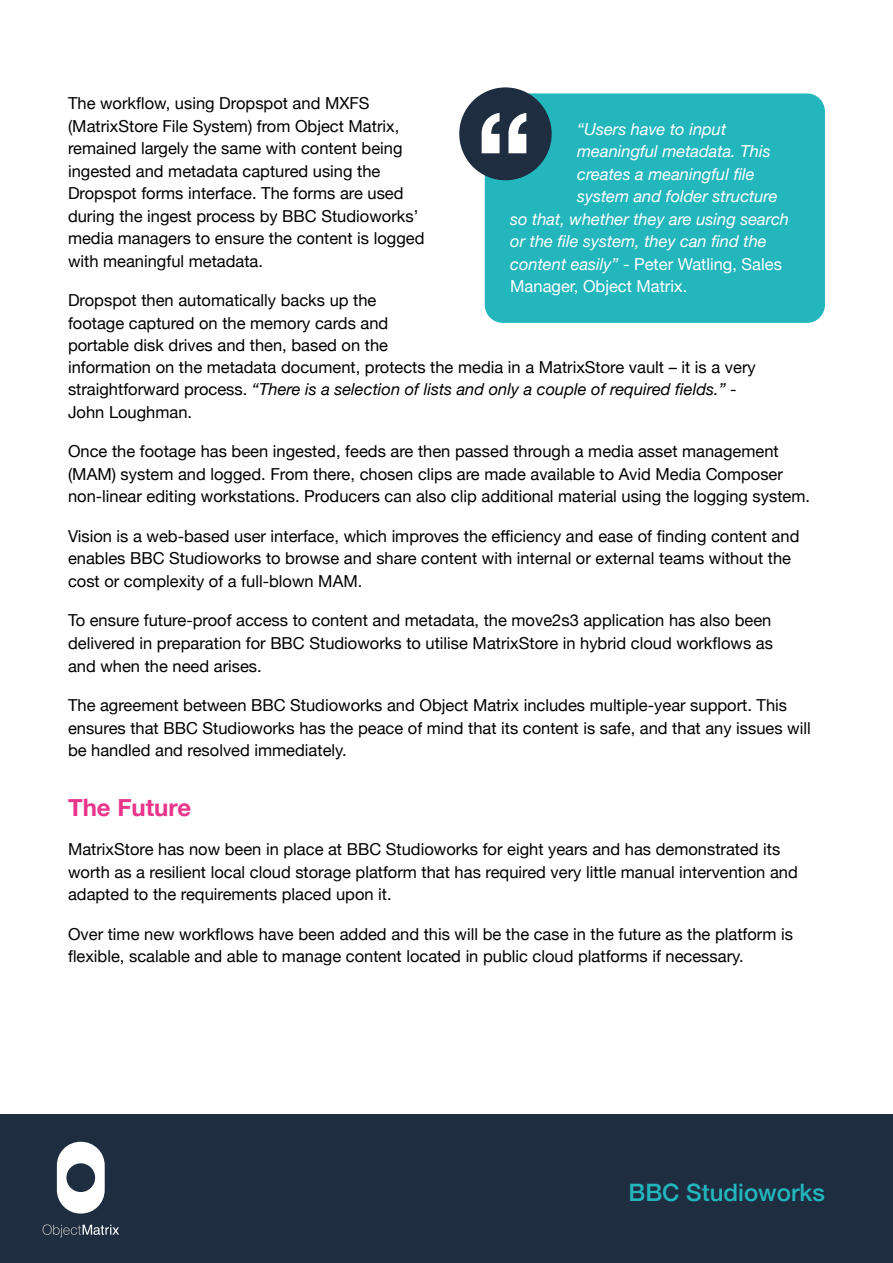
<style>
.page{position:relative;width:893px;height:1263px;background:#fff}
.page>*{position:absolute;margin:0;border:0;box-sizing:border-box;transform-origin:0 0}
.t1{font:700 126px "Helvetica Neue";color:#fff}
.t2{font:500 24px "Helvetica Neue";color:#23b6bd}
.t3{font:700 24px "Helvetica Neue";color:#e8348a}
.t4{font:16.5px/22.5px "Helvetica Neue";color:#000}
.t5{font:italic 16.5px "Helvetica Neue";color:#fff}
.t6{font:16.5px "Helvetica Neue";color:#fff}
.s1{font-style:italic}
</style>
<div class="page">
<div style="left:0;top:1114px;width:893px;height:149px;background:#1e2e40"></div>
<svg style="left:43px;top:1224px;width:76px;height:13px"></svg>
<svg style="left:57px;top:1142px;width:48px;height:71px"></svg>
<div style="left:485px;top:93px;width:340px;height:230px;background:#23b6bd;border-radius:18px"></div>
<div style="left:459px;top:87px;width:93px;height:93px;background:#1e2e40;border-radius:50%"></div>
<p class="t4" style="left:68px;top:93px;width:358px">The workflow, using Dropspot and MXFS (MatrixStore File System) from Object Matrix, remained largely the same with content being ingested and metadata captured using the Dropspot forms interface. The forms are used during the ingest process by BBC Studioworks’ media managers to ensure the content is logged with meaningful metadata.</p>
<p class="t4" style="left:68px;top:290px;width:322px">Dropspot then automatically backs up the footage captured on the memory cards and portable disk drives and then, based on the</p>
<h1 class="t1" style="left:475px;top:59px;width:60px">“</h1>
<p class="t5" style="left:577px;top:117px;width:151px">“Users have to input</p>
<p class="t5" style="left:577px;top:140px;width:195px">meaningful metadata. This</p>
<p class="t5" style="left:577px;top:162px;width:179px">creates a meaningful file</p>
<p class="t5" style="left:577px;top:185px;width:202px">system and folder structure</p>
<p class="t5" style="left:510px;top:207px;width:280px">so that, whether they are using search</p>
<p class="t5" style="left:510px;top:230px;width:258px">or the file system, they can find the</p>
<p class="t6" style="left:510px;top:252px;width:273px"><span class="s1">content easily”</span> - Peter Watling, Sales</p>
<p class="t6" style="left:510px;top:275px;width:178px">Manager, Object Matrix.</p>
<p class="t4" style="left:68px;top:357px;width:689px">information on the metadata document, protects the media in a MatrixStore vault – it is a very straightforward process. <span class="s1">“There is a selection of lists and only a couple of required fields.”</span> -<br>John Loughman.</p>
<p class="t4" style="left:68px;top:441px;width:744px">Once the footage has been ingested, feeds are then passed through a media asset management (MAM) system and logged. From there, chosen clips are made available to Avid Media Composer non-linear editing workstations. Producers can also clip additional material using the logging system.</p>
<p class="t4" style="left:68px;top:526px;width:733px">Vision is a web-based user interface, which improves the efficiency and ease of finding content and enables BBC Studioworks to browse and share content with internal or external teams without the cost or complexity of a full-blown MAM.</p>
<p class="t4" style="left:68px;top:610px;width:706px;text-align:justify">To ensure future-proof access to content and metadata, the move2s3 application has also been delivered in preparation for BBC Studioworks to utilise MatrixStore in hybrid cloud workflows as and when the need arises.</p>
<p class="t4" style="left:68px;top:695px;width:744px">The agreement between BBC Studioworks and Object Matrix includes multiple-year support. This ensures that BBC Studioworks has the peace of mind that its content is safe, and that any issues will be handled and resolved immediately.</p>
<h2 class="t3" style="left:68px;top:788px;width:125px">The Future</h2>
<p class="t4" style="left:68px;top:839px;width:731px">MatrixStore has now been in place at BBC Studioworks for eight years and has demonstrated its worth as a resilient local cloud storage platform that has required very little manual intervention and adapted to the requirements placed upon it.</p>
<p class="t4" style="left:68px;top:924px;width:726px">Over time new workflows have been added and this will be the case in the future as the platform is flexible, scalable and able to manage content located in public cloud platforms if necessary.</p>
<h2 class="t2" style="left:628px;top:1173px;width:198px">BBC Studioworks</h2>
</div>
